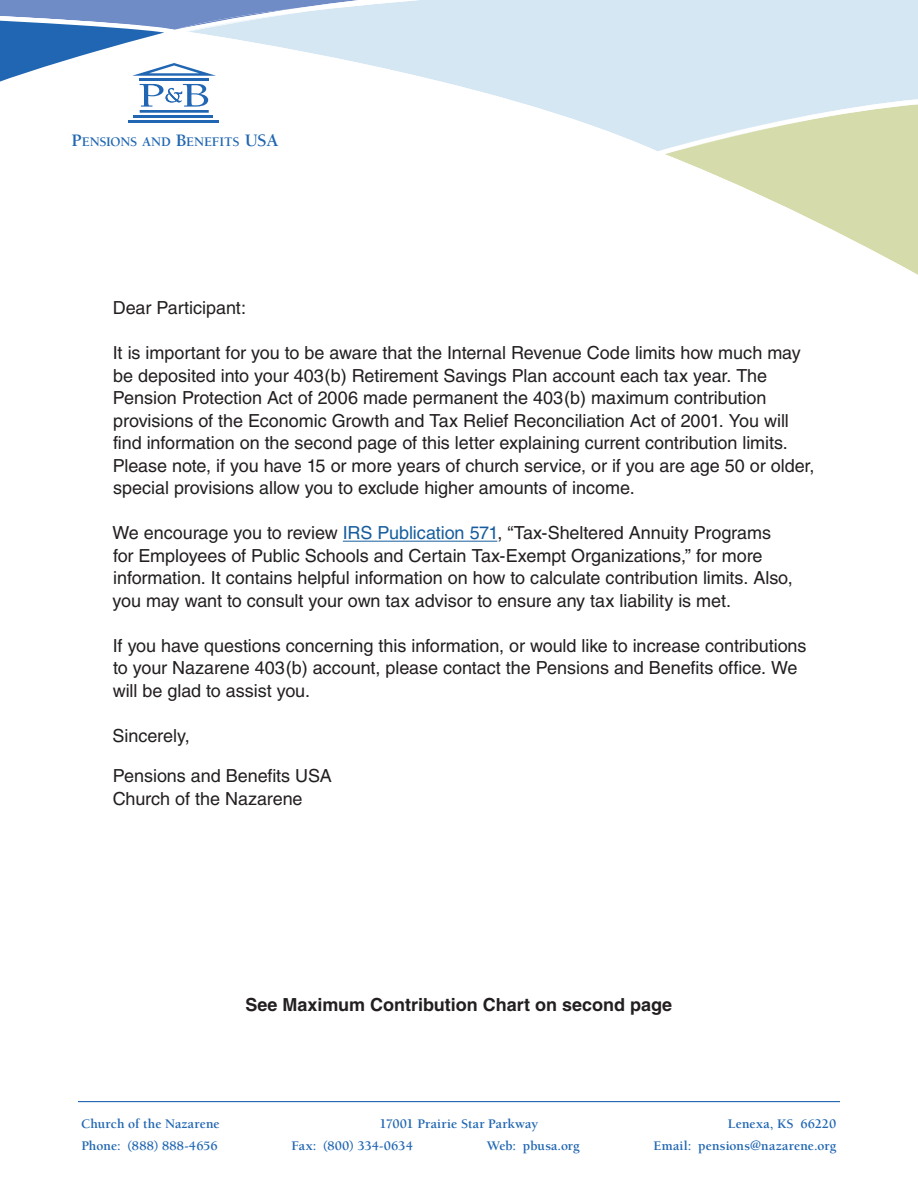
<style>
.page{position:relative;width:918px;height:1188px;background:#fff}
.page>*{position:absolute;margin:0;border:0;box-sizing:border-box;transform-origin:0 0}
.t1{font:18px/22.5px "Helvetica";letter-spacing:-.005em;color:#231f20}
.t2{font:700 18px "Helvetica";color:#231f20}
.t3{font:700 13.5px "Berkeley";letter-spacing:.01em;color:#2066b2}
.t4{font:700 13.5px "Berkeley";letter-spacing:-.01em;color:#2066b2}
.s1{font-size:18px}
.s2{color:#175d9e}
</style>
<div class="page">
<hr style="left:78px;top:1101px;width:762px;height:1px;background:#2066b2">
<svg style="left:670px;top:156px;width:248px;height:119px"></svg>
<svg style="left:218px;top:0;width:700px;height:148px;fill:#d6e7f4"></svg>
<svg style="left:651px;top:97px;width:267px;height:59px;background:#d9e3d1"></svg>
<hr style="left:140px;top:110px;width:69px;height:3px;background:#2066b2">
<svg style="left:0;top:0;width:512px;height:107px"></svg>
<hr style="left:128px;top:120px;width:90px;height:3px;background:#2066b2">
<hr style="left:133px;top:115px;width:80px;height:3px;background:#2066b2">
<hr style="left:343px;top:541px;width:154px;height:1px;background:#175d9e">
<p class="t4" style="left:72px;top:134px;width:197px"><span class="s1">P</span>ENSIONS AND <span class="s1">B</span>ENEFITS <span class="s1">USA</span></p>
<p class="t1" style="left:113px;top:297px;width:135px">Dear Participant:</p>
<p class="t1" style="left:113px;top:342px;width:703px">It is important for you to be aware that the Internal Revenue Code limits how much may be deposited into your 403(b) Retirement Savings Plan account each tax year. The Pension Protection Act of 2006 made permanent the 403(b) maximum contribution provisions of the Economic Growth and Tax Relief Reconciliation Act of 2001. You will find information on the second page of this letter explaining current contribution limits.<br>Please note, if you have 15 or more years of church service, or if you are age 50 or older, special provisions allow you to exclude higher amounts of income.</p>
<p class="t1" style="left:113px;top:522px;width:682px">We encourage you to review <span class="s2">IRS Publication 571</span>, “Tax-Sheltered Annuity Programs for Employees of Public Schools and Certain Tax-Exempt Organizations,” for more information. It contains helpful information on how to calculate contribution limits. Also, you may want to consult your own tax advisor to ensure any tax liability is met.</p>
<p class="t1" style="left:113px;top:634px;width:695px">If you have questions concerning this information, or would like to increase contributions to your Nazarene 403(b) account, please contact the Pensions and Benefits office. We will be glad to assist you.</p>
<p class="t1" style="left:113px;top:724px;width:79px">Sincerely,</p>
<p class="t1" style="left:113px;top:765px;width:221px">Pensions and Benefits USA<br>Church of the Nazarene</p>
<p class="t2" style="left:246px;top:993px;width:428px">See Maximum Contribution Chart on second page</p>
<p class="t3" style="left:81px;top:1117px;width:140px">Church of the Nazarene</p>
<p class="t3" style="left:380px;top:1117px;width:160px">17001 Prairie Star Parkway</p>
<p class="t3" style="left:728px;top:1117px;width:110px">Lenexa, KS 66220</p>
<p class="t3" style="left:82px;top:1139px;width:138px">Phone: (888) 888-4656</p>
<p class="t3" style="left:292px;top:1139px;width:123px">Fax: (800) 334-0634</p>
<p class="t3" style="left:487px;top:1139px;width:95px">Web: pbusa.org</p>
<p class="t3" style="left:654px;top:1139px;width:184px">Email: pensions@nazarene.org</p>
</div>
